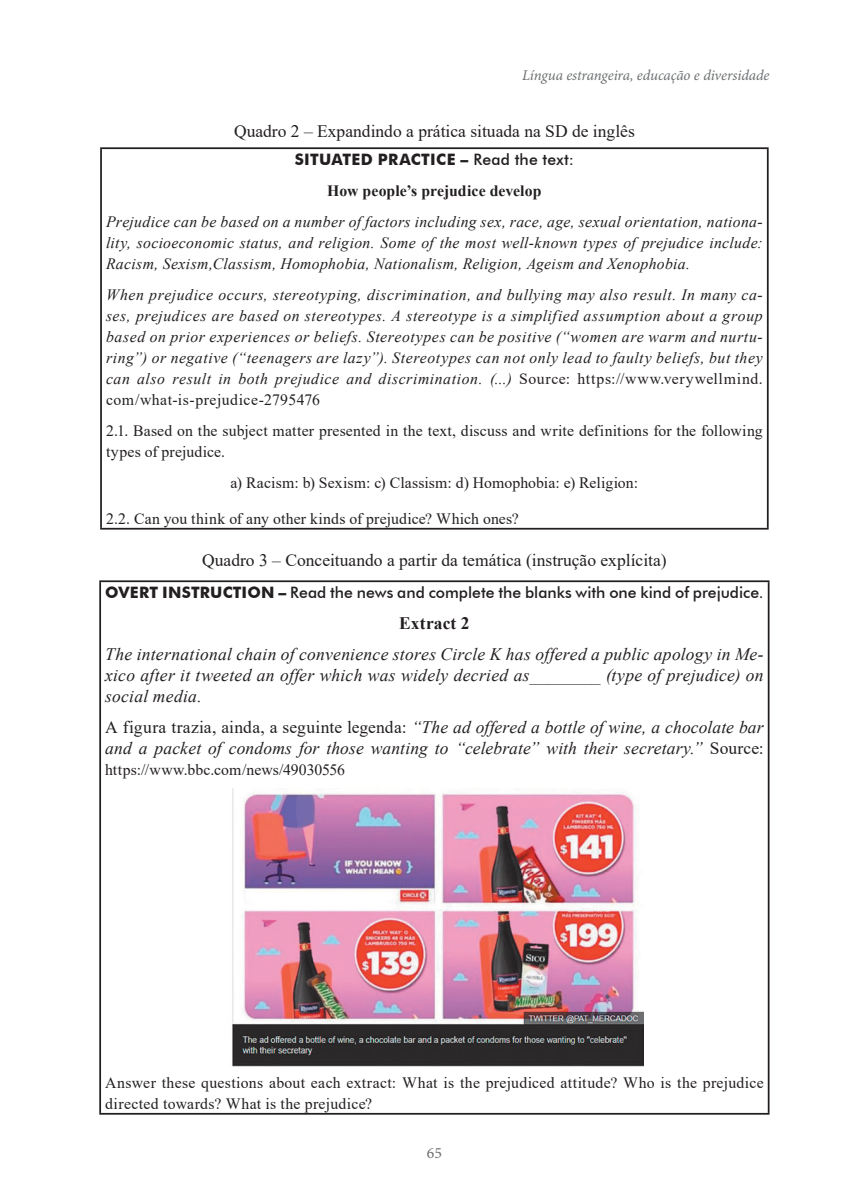
<style>
.page{position:relative;width:844px;height:1191px;background:#fff}
.page>*{position:absolute;margin:0;border:0;box-sizing:border-box;transform-origin:0 0}
.t1{font:italic 17.5px/21px "Times New Roman";letter-spacing:.01em;color:#231f20;text-align:justify}
.t2{font:17.5px "Times New Roman";color:#231f20}
.t3{font:700 17.5px "Times New Roman";letter-spacing:.01em;color:#231f20}
.t4{font:italic 15.75px/21px "Times New Roman";letter-spacing:.03em;color:#231f20;text-align:justify}
.t5{font:15.75px/21px "Times New Roman";letter-spacing:.015em;color:#231f20}
.t6{font:500 15.75px "Futura BT";color:#231f20}
.t7{font:700 15.75px "Futura BT";letter-spacing:.015em;color:#231f20}
.t8{font:700 15.75px "Times New Roman";letter-spacing:.005em;color:#231f20}
.t9{font:15.75px "Minion Pro";color:#6d6f71}
.t10{font:italic 14.88px "Minion Pro";letter-spacing:-.005em;color:#6d6f71}
.s1{font-weight:500}
.s2{font-style:normal}
.s3{font-weight:700}
</style>
<div class="page">
<hr style="left:100px;top:147px;width:668px;height:2px;background:#231f20">
<hr style="left:100px;top:149px;width:2px;height:379px;background:#231f20">
<hr style="left:766px;top:149px;width:2px;height:379px;background:#231f20">
<hr style="left:100px;top:528px;width:668px;height:1px;background:#231f20">
<hr style="left:99px;top:580px;width:670px;height:2px;background:#231f20">
<hr style="left:99px;top:582px;width:2px;height:531px;background:#231f20">
<hr style="left:767px;top:582px;width:2px;height:531px;background:#231f20">
<hr style="left:99px;top:1113px;width:670px;height:1px;background:#231f20">
<img style="left:232px;top:788px;width:411px;height:278px">
<p class="t10" style="left:522px;top:65px;width:249px">Língua estrangeira, educação e diversidade</p>
<p class="t2" style="left:234px;top:119px;width:402px">Quadro 2 – Expandindo a prática situada na SD de inglês</p>
<p class="t7" style="left:295px;top:150px;width:281px">SITUATED PRACTICE – <span class="s1">Read the text:</span></p>
<p class="t8" style="left:327px;top:179px;width:216px">How people’s prejudice develop</p>
<p class="t4" style="left:106px;top:211px;width:658px">Prejudice can be based on a number of factors including sex, race, age, sexual orientation, nationa&shy;lity, socioeconomic status, and religion. Some of the most well-known types of prejudice include:<br>Racism, Sexism,Classism, Homophobia, Nationalism, Religion, Ageism and Xenophobia.</p>
<p class="t4" style="left:106px;top:284px;width:658px">When prejudice occurs, stereotyping, discrimination, and bullying may also result. In many ca&shy;ses, prejudices are based on stereotypes. A stereotype is a simplified assumption about a group based on prior experiences or beliefs. Stereotypes can be positive (“women are warm and nurtu&shy;ring”) or negative (“teenagers are lazy”). Stereotypes can not only lead to faulty beliefs, but they can also result in both prejudice and discrimination. (...) <span class="s2">Source: https://www.verywellmind. com/what-is-prejudice-2795476</span></p>
<p class="t5" style="left:106px;top:419px;width:658px">2.1. Based on the subject matter presented in the text, discuss and write definitions for the following types of prejudice.</p>
<p class="t5" style="left:230px;top:471px;width:409px">a) Racism: b) Sexism: c) Classism: d) Homophobia: e) Religion:</p>
<p class="t5" style="left:106px;top:507px;width:414px">2.2. Can you think of any other kinds of prejudice? Which ones?</p>
<p class="t2" style="left:202px;top:547px;width:466px">Quadro 3 – Conceituando a partir da temática (instrução explícita)</p>
<p class="t6" style="left:105px;top:583px;width:660px"><span class="s3">OVERT INSTRUCTION –</span> Read the news and complete the blanks with one kind of prejudice.</p>
<p class="t3" style="left:399px;top:610px;width:72px">Extract 2</p>
<p class="t1" style="left:105px;top:643px;width:660px">The international chain of convenience stores Circle K has offered a public apology in Me&shy;xico after it tweeted an offer which was widely decried as________ (type of prejudice) on social media.</p>
<p class="t1" style="left:105px;top:716px;width:660px"><span class="s2">A figura trazia, ainda, a seguinte legenda:</span> “The ad offered a bottle of wine, a chocolate bar and a packet of condoms for those wanting to “celebrate” with their secretary.” <span class="s2">Source:</span></p>
<p class="t5" style="left:105px;top:758px;width:241px">https://www.bbc.com/news/49030556</p>
<p class="t5" style="left:105px;top:1071px;width:660px">Answer these questions about each extract: What is the prejudiced attitude? Who is the prejudice directed towards? What is the prejudice?</p>
<p class="t9" style="left:426px;top:1142px;width:17px">65</p>
</div>
